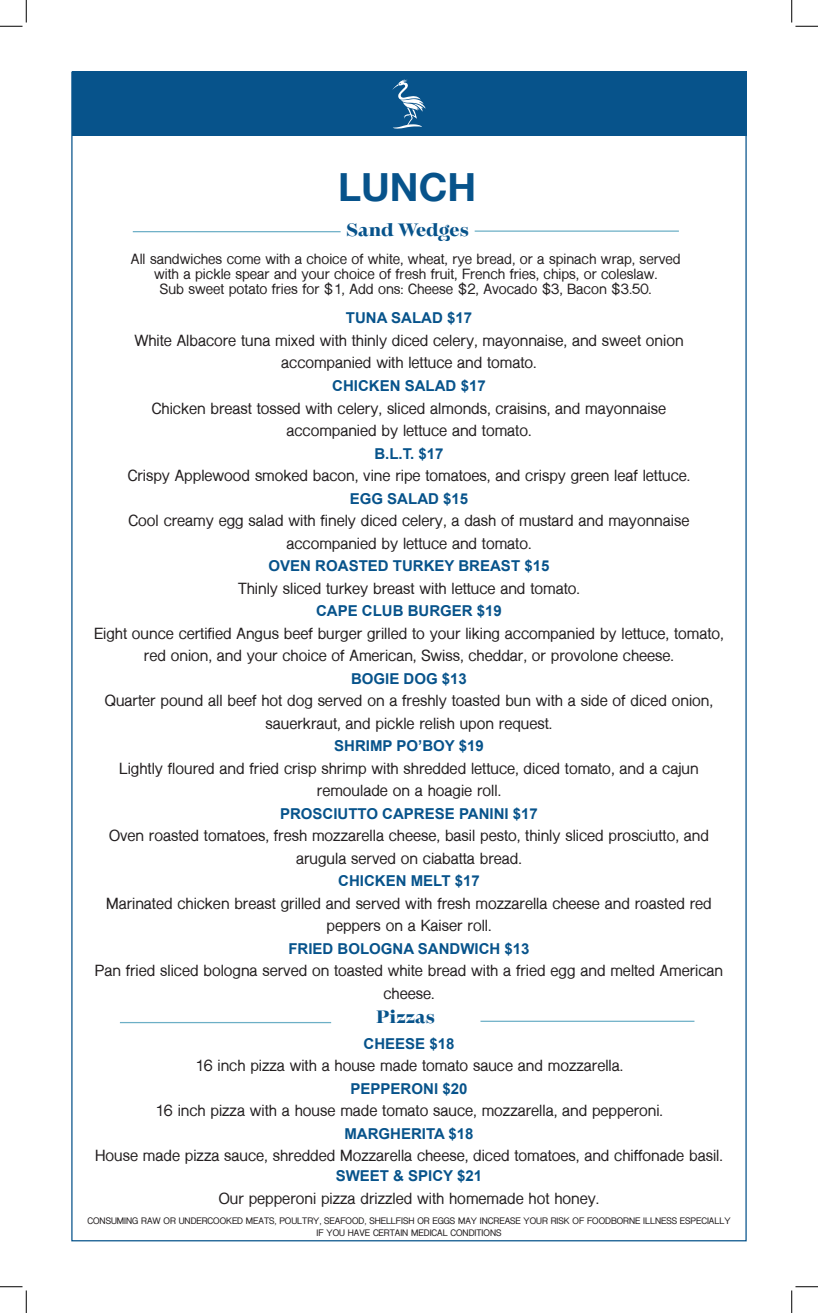
<style>
.page{position:relative;width:818px;height:1313px;background:#fff}
.page>*{position:absolute;margin:0;border:0;box-sizing:border-box;transform-origin:0 0}
.t1{font:700 38.75px "Helvetica Neue";color:#07538b}
.cat_header{font:900 17.5px "Temeraire Display";color:#07538b}
.food_description{font:700 15px/22.5px "Shree Dev 0714";color:#231f20;text-align:center}
.food_item{font:700 15px "Arial";color:#07538b}
.food_description-2{font:700 13.75px/15px "Shree Dev 0714";color:#231f20;text-align:center}
.food_description-3{font:700 8.75px/12.5px "Shree Dev 0714";color:#231f20;text-align:center}
</style>
<div class="page">
<div style="left:72px;top:72px;width:674px;height:64px;background:#07538b"></div>
<svg style="left:392px;top:79px;width:33px;height:50px"></svg>
<hr style="left:133px;top:231px;width:207px;height:1px;background:#6cafc6">
<hr style="left:474px;top:230px;width:205px;height:2px;background:#6cafc6">
<hr style="left:120px;top:1022px;width:211px;height:1px;background:#6cafc6">
<hr style="left:480px;top:1020px;width:214px;height:2px;background:#6cafc6">
<svg style="left:0;top:0;width:27px;height:27px"></svg>
<svg style="left:0;top:1286px;width:27px;height:26px"></svg>
<svg style="left:791px;top:0;width:27px;height:27px"></svg>
<svg style="left:791px;top:1286px;width:27px;height:26px"></svg>
<p class="t1" style="left:338px;top:157px;width:139px">LUNCH</p>
<p class="cat_header" style="left:346px;top:219px;width:124px">Sand Wedges</p>
<p class="food_description-2" style="left:131px;top:252px;width:551px">All sandwiches come with a choice of white, wheat, rye bread, or a spinach wrap, served with a pickle spear and your choice of fresh fruit, French fries, chips, or coleslaw.</p>
<p class="food_description-2" style="left:160px;top:282px;width:493px">Sub sweet potato fries for $1, Add ons: Cheese $2, Avocado $3, Bacon $3.50.</p>
<p class="food_item" style="left:346px;top:308px;width:128px">TUNA SALAD $17</p>
<p class="food_description" style="left:134px;top:329px;width:550px">White Albacore tuna mixed with thinly diced celery, mayonnaise, and sweet onion</p>
<p class="food_description" style="left:281px;top:352px;width:257px">accompanied with lettuce and tomato.</p>
<p class="food_item" style="left:332px;top:376px;width:155px">CHICKEN SALAD $17</p>
<p class="food_description" style="left:152px;top:397px;width:515px">Chicken breast tossed with celery, sliced almonds, craisins, and mayonnaise</p>
<p class="food_description" style="left:286px;top:419px;width:246px">accompanied by lettuce and tomato.</p>
<p class="food_item" style="left:374px;top:443px;width:71px">B.L.T. $17</p>
<p class="food_description" style="left:128px;top:464px;width:564px">Crispy Applewood smoked bacon, vine ripe tomatoes, and crispy green leaf lettuce.</p>
<p class="food_item" style="left:350px;top:488px;width:120px">EGG SALAD $15</p>
<p class="food_description" style="left:129px;top:509px;width:562px">Cool creamy egg salad with finely diced celery, a dash of mustard and mayonnaise</p>
<p class="food_description" style="left:286px;top:532px;width:246px">accompanied by lettuce and tomato.</p>
<p class="food_item" style="left:268px;top:556px;width:282px">OVEN ROASTED TURKEY BREAST $15</p>
<p class="food_description" style="left:238px;top:577px;width:343px">Thinly sliced turkey breast with lettuce and tomato.</p>
<p class="food_item" style="left:316px;top:601px;width:187px">CAPE CLUB BURGER $19</p>
<p class="food_description" style="left:94px;top:622px;width:631px">Eight ounce certified Angus beef burger grilled to your liking accompanied by lettuce, tomato, red onion, and your choice of American, Swiss, cheddar, or provolone cheese.</p>
<p class="food_item" style="left:351px;top:668px;width:117px">BOGIE DOG $13</p>
<p class="food_description" style="left:105px;top:689px;width:609px">Quarter pound all beef hot dog served on a freshly toasted bun with a side of diced onion,</p>
<p class="food_description" style="left:265px;top:712px;width:288px">sauerkraut, and pickle relish upon request.</p>
<p class="food_item" style="left:334px;top:736px;width:151px">SHRIMP PO’BOY $19</p>
<p class="food_description" style="left:119px;top:757px;width:581px">Lightly floured and fried crisp shrimp with shredded lettuce, diced tomato, and a cajun</p>
<p class="food_description" style="left:317px;top:779px;width:186px">remoulade on a hoagie roll.</p>
<p class="food_item" style="left:280px;top:803px;width:259px">PROSCIUTTO CAPRESE PANINI $17</p>
<p class="food_description" style="left:109px;top:824px;width:601px">Oven roasted tomatoes, fresh mozzarella cheese, basil pesto, thinly sliced prosciutto, and</p>
<p class="food_description" style="left:296px;top:847px;width:227px">arugula served on ciabatta bread.</p>
<p class="food_item" style="left:338px;top:871px;width:143px">CHICKEN MELT $17</p>
<p class="food_description" style="left:106px;top:892px;width:607px">Marinated chicken breast grilled and served with fresh mozzarella cheese and roasted red</p>
<p class="food_description" style="left:326px;top:914px;width:166px">peppers on a Kaiser roll.</p>
<p class="food_item" style="left:288px;top:938px;width:243px">FRIED BOLOGNA SANDWICH $13</p>
<p class="food_description" style="left:95px;top:959px;width:629px">Pan fried sliced bologna served on toasted white bread with a fried egg and melted American cheese.</p>
<p class="cat_header" style="left:376px;top:1005px;width:60px">Pizzas</p>
<p class="food_item" style="left:363px;top:1033px;width:92px">CHEESE $18</p>
<p class="food_description" style="left:195px;top:1054px;width:430px">16 inch pizza with a house made tomato sauce and mozzarella.</p>
<p class="food_item" style="left:350px;top:1078px;width:118px">PEPPERONI $20</p>
<p class="food_description" style="left:155px;top:1099px;width:509px">16 inch pizza with a house made tomato sauce, mozzarella, and pepperoni.</p>
<p class="food_item" style="left:344px;top:1123px;width:131px">MARGHERITA $18</p>
<p class="food_description" style="left:95px;top:1144px;width:629px">House made pizza sauce, shredded Mozzarella cheese, diced tomatoes, and chiffonade basil.</p>
<p class="food_item" style="left:336px;top:1166px;width:148px">SWEET &amp; SPICY $21</p>
<p class="food_description" style="left:219px;top:1187px;width:382px">Our pepperoni pizza drizzled with homemade hot honey.</p>
<p class="food_description-3" style="left:87px;top:1214px;width:644px">CONSUMING RAW OR UNDERCOOKED MEATS, POULTRY, SEAFOOD, SHELLFISH OR EGGS MAY INCREASE YOUR RISK OF FOODBORNE ILLNESS ESPECIALLY<br>IF YOU HAVE CERTAIN MEDICAL CONDITIONS</p>
</div>
